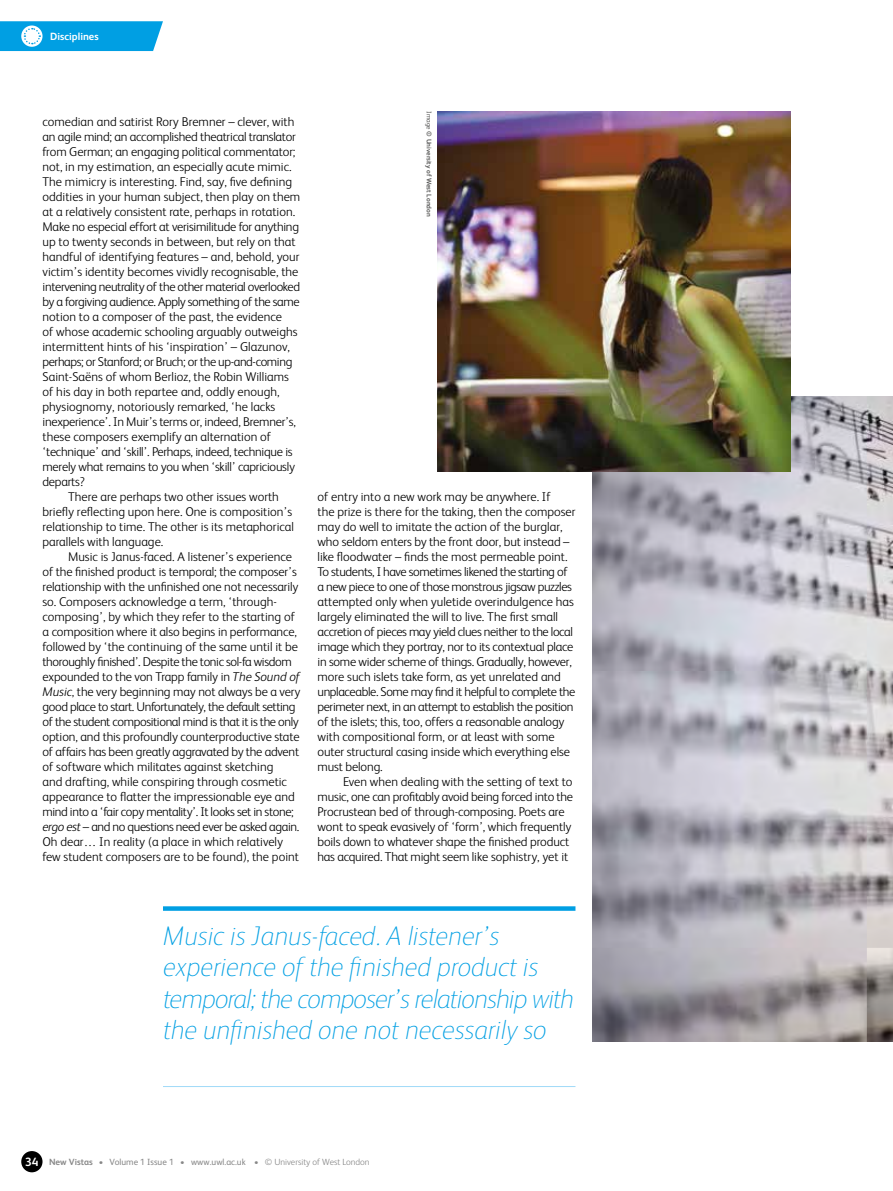
<style>
.page{position:relative;width:893px;height:1191px;background:#fff}
.page>*{position:absolute;margin:0;border:0;box-sizing:border-box;transform-origin:0 0}
.t1{font:italic 100 27px/31.5px "FS Albert";color:#009fe3}
.t2{font:300 12.75px/15px "FS Albert";letter-spacing:-.01em;color:#000}
.t3{font:300 12.75px "FS Albert";letter-spacing:-.03em;color:#000}
.t4{font:700 10.5px "FS Albert";color:#fff}
.t5{font:300 9px "FS Albert";color:#878787}
.t6{font:700 6.75px "FS Albert";color:#575756}
.s1{font-style:italic}
.s2{font-weight:400}
.s3{font-weight:700;font-size:12px;color:#fff}
.s4{font-weight:700}
</style>
<div class="page">
<div style="left:21px;top:1151px;width:22px;height:21px;background:#000;border-radius:50%"></div>
<svg style="left:0;top:21px;width:163px;height:30px;background:#1aa9e5"></svg>
<svg style="left:163px;top:906px;width:412px;height:4px;background:#13a6e5"></svg>
<hr style="left:163px;top:1086px;width:412px;height:1px;background:#a1daf8">
<img style="left:592px;top:396px;width:301px;height:645px">
<img style="left:438px;top:111px;width:352px;height:360px">
<p class="t4" style="left:50px;top:29px;width:50px">Disciplines</p>
<p class="t2" style="left:43px;top:114px;width:253px">comedian and satirist Rory Bremner – clever, with</p>
<p class="t2" style="left:43px;top:129px;width:255px">an agile mind; an accomplished theatrical translator</p>
<p class="t2" style="left:43px;top:144px;width:255px">from German; an engaging political commentator;</p>
<p class="t2" style="left:43px;top:159px;width:251px">not, in my estimation, an especially acute mimic.</p>
<p class="t2" style="left:43px;top:174px;width:251px">The mimicry is interesting. Find, say, five defining</p>
<p class="t2" style="left:43px;top:189px;width:259px">oddities in your human subject, then play on them</p>
<p class="t2" style="left:43px;top:204px;width:254px">at a relatively consistent rate, perhaps in rotation.</p>
<p class="t2" style="left:43px;top:219px;width:258px">Make no especial effort at verisimilitude for anything</p>
<p class="t2" style="left:43px;top:234px;width:255px">up to twenty seconds in between, but rely on that</p>
<p class="t2" style="left:43px;top:249px;width:259px">handful of identifying features – and, behold, your</p>
<p class="t2" style="left:43px;top:264px;width:257px">victim’s identity becomes vividly recognisable, the</p>
<p class="t3" style="left:43px;top:278px;width:259px">intervening neutrality of the other material overlooked</p>
<p class="t3" style="left:43px;top:293px;width:259px">by a forgiving audience. Apply something of the same</p>
<p class="t2" style="left:43px;top:308px;width:241px">notion to a composer of the past, the evidence</p>
<p class="t2" style="left:43px;top:323px;width:257px">of whose academic schooling arguably outweighs</p>
<p class="t2" style="left:43px;top:338px;width:249px">intermittent hints of his ‘inspiration’ – Glazunov,</p>
<p class="t3" style="left:43px;top:353px;width:251px">perhaps; or Stanford; or Bruch; or the up-and-coming</p>
<p class="t2" style="left:43px;top:368px;width:248px">Saint-Saëns of whom Berlioz, the Robin Williams</p>
<p class="t2" style="left:43px;top:383px;width:238px">of his day in both repartee and, oddly enough,</p>
<p class="t2" style="left:43px;top:398px;width:234px">physiognomy, notoriously remarked, ‘he lacks</p>
<p class="t2" style="left:43px;top:413px;width:255px">inexperience’. In Muir’s terms or, indeed, Bremner’s,</p>
<p class="t2" style="left:43px;top:428px;width:230px">these composers exemplify an alternation of</p>
<p class="t2" style="left:43px;top:443px;width:252px">‘technique’ and ‘skill’. Perhaps, indeed, technique is</p>
<p class="t2" style="left:43px;top:458px;width:254px">merely what remains to you when ‘skill’ capriciously</p>
<p class="t2" style="left:43px;top:473px;width:44px">departs?</p>
<p class="t2" style="left:68px;top:488px;width:212px">There are perhaps two other issues worth</p>
<p class="t2" style="left:43px;top:503px;width:251px">briefly reflecting upon here. One is composition’s</p>
<p class="t2" style="left:43px;top:518px;width:253px">relationship to time. The other is its metaphorical</p>
<p class="t2" style="left:43px;top:533px;width:122px">parallels with language.</p>
<p class="t2" style="left:68px;top:548px;width:226px">Music is Janus-faced. A listener’s experience</p>
<p class="t2" style="left:43px;top:563px;width:256px">of the finished product is temporal; the composer’s</p>
<p class="t2" style="left:43px;top:578px;width:257px">relationship with the unfinished one not necessarily</p>
<p class="t2" style="left:43px;top:593px;width:236px">so. Composers acknowledge a term, ‘through-</p>
<p class="t2" style="left:43px;top:608px;width:254px">composing’, by which they refer to the starting of</p>
<p class="t2" style="left:43px;top:623px;width:256px">a composition where it also begins in performance,</p>
<p class="t2" style="left:43px;top:638px;width:257px">followed by ‘the continuing of the same until it be</p>
<p class="t3" style="left:43px;top:653px;width:251px">thoroughly finished’. Despite the tonic sol-fa wisdom</p>
<p class="t2" style="left:43px;top:668px;width:259px">expounded to the von Trapp family in <span class="s1">The Sound of</span></p>
<p class="t2" style="left:43px;top:683px;width:259px"><span class="s1">Music</span>, the very beginning may not always be a very</p>
<p class="t3" style="left:43px;top:698px;width:255px">good place to start. Unfortunately, the default setting</p>
<p class="t3" style="left:43px;top:713px;width:258px">of the student compositional mind is that it is the only</p>
<p class="t2" style="left:43px;top:728px;width:259px">option, and this profoundly counterproductive state</p>
<p class="t2" style="left:43px;top:743px;width:258px">of affairs has been greatly aggravated by the advent</p>
<p class="t2" style="left:43px;top:758px;width:232px">of software which militates against sketching</p>
<p class="t2" style="left:43px;top:773px;width:246px">and drafting, while conspiring through cosmetic</p>
<p class="t2" style="left:43px;top:788px;width:254px">appearance to flatter the impressionable eye and</p>
<p class="t3" style="left:43px;top:803px;width:253px">mind into a ‘fair copy mentality’. It looks set in stone;</p>
<p class="t3" style="left:43px;top:818px;width:258px"><span class="s1">ergo est</span> – and no questions need ever be asked again.</p>
<p class="t2" style="left:43px;top:833px;width:242px">Oh dear… In reality (a place in which relatively</p>
<p class="t2" style="left:43px;top:848px;width:258px">few student composers are to be found), the point</p>
<p class="t6" style="left:434px;top:111px;width:107px;rotate:90deg"><span class="s2">Image</span> © University of West London</p>
<p class="t2" style="left:317px;top:488px;width:259px">of entry into a new work may be anywhere. If<br>the prize is there for the taking, then the composer may do well to imitate the action of the burglar, who seldom enters by the front door, but instead – like floodwater – finds the most permeable point.<br>To students, I have sometimes likened the starting of a new piece to one of those monstrous jigsaw puzzles attempted only when yuletide overindulgence has largely eliminated the will to live. The first small accretion of pieces may yield clues neither to the local image which they portray, nor to its contextual place in some wider scheme of things. Gradually, however, more such islets take form, as yet unrelated and unplaceable. Some may find it helpful to complete the perimeter next, in an attempt to establish the position of the islets; this, too, offers a reasonable analogy with compositional form, or at least with some outer structural casing inside which everything else must belong.</p>
<p class="t2" style="left:317px;top:773px;width:257px;text-indent:26px">Even when dealing with the setting of text to music, one can profitably avoid being forced into the Procrustean bed of through-composing. Poets are wont to speak evasively of ‘form’, which frequently boils down to whatever shape the finished product has acquired. That might seem like sophistry, yet it</p>
<h1 class="t1" style="left:163px;top:918px;width:412px">Music is Janus-faced. A listener’s experience of the finished product is temporal; the composer’s relationship with the unfinished one not necessarily so</h1>
<p class="t5" style="left:25px;top:1156px;width:346px"><span class="s3">34</span> <span class="s4">New Vistas</span> • <span class="s2">Volume 1 Issue 1</span> • <span class="s2">www.uwl.ac.uk</span> • © University of West London</p>
</div>
